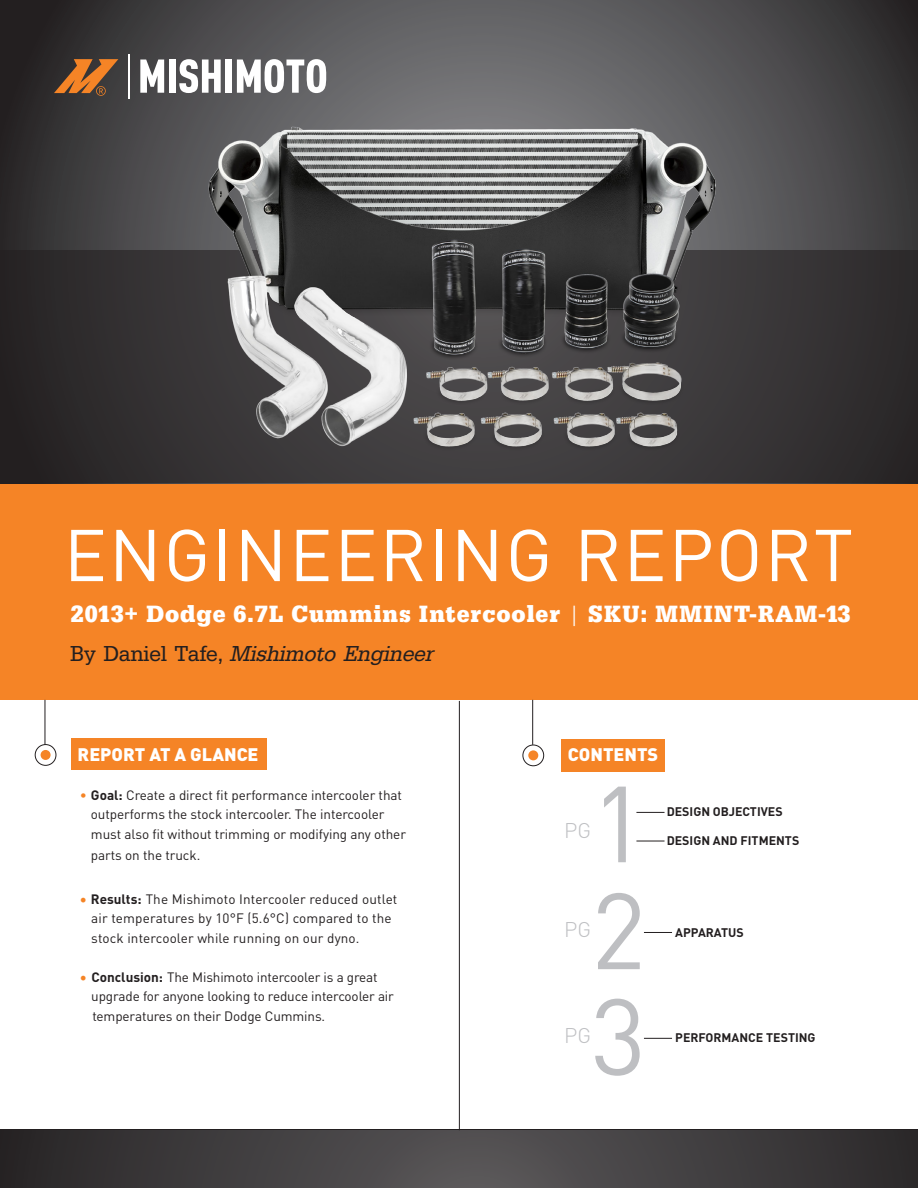
<style>
.page{position:relative;width:918px;height:1188px;background:#fff}
.page>*{position:absolute;margin:0;border:0;box-sizing:border-box;transform-origin:0 0}
.t1{font:106.2px "DIN";color:#bebfc2}
.t2{font:72px "DIN";letter-spacing:.025em;color:#fff}
.t3{font:24.45px "URW Egyptienne TOT Bol Nar";letter-spacing:.04em;color:#fff}
.t4{font:22.5px "URW Egyptienne TOT Reg Nar Obl";color:#231f20}
.t5{font:300 21px "DIN";color:#bebfc2}
.t6{font:900 18px "DIN";color:#fff}
.t7{font:13.5px/19.5px "DIN";letter-spacing:-.005em;color:#231f20}
.t8{font:700 12.3px "DIN";color:#231f20}
.s1{font-family:"URW Egyptienne TOT Reg Nar"}
.s2{color:#f58426}
.s3{font-weight:700}
.s4{font-family:"Minion Pro";font-size:18px;color:#f58426}
</style>
<div class="page">
<svg style="left:0;top:0;width:918px;height:484px;background:#3e3c3e"></svg>
<div style="left:0;top:484px;width:918px;height:216px;background:#f58426"></div>
<div style="left:0;top:251px;width:918px;height:232px;background:#2f2c2e"></div>
<svg style="left:0;top:1131px;width:918px;height:57px;background:#403e3f"></svg>
<div style="left:71px;top:738px;width:196px;height:32px;background:#f58426"></div>
<svg style="left:140px;top:60px;width:24px;height:33px"></svg>
<hr style="left:129px;top:54px;width:1px;height:44px;background:#fff">
<svg style="left:54px;top:59px;width:64px;height:37px;background:#8b582e"></svg>
<hr style="left:45px;top:700px;width:1px;height:45px;background:#231f20">
<hr style="left:532px;top:700px;width:1px;height:45px;background:#231f20">
<div style="left:41px;top:750px;width:10px;height:10px;background:#f58426;border-radius:50%"></div>
<div style="left:528px;top:750px;width:10px;height:10px;background:#f58426;border-radius:50%"></div>
<div style="left:35px;top:744px;width:21px;height:22px;border:1px solid #231f20;border-radius:50%"></div>
<div style="left:523px;top:745px;width:21px;height:21px;border:1px solid #231f20;border-radius:50%"></div>
<hr style="left:459px;top:701px;width:1px;height:429px;background:#231f20">
<svg style="left:636px;top:812px;width:29px;height:1px"></svg>
<svg style="left:636px;top:841px;width:29px;height:1px"></svg>
<svg style="left:644px;top:932px;width:28px;height:1px"></svg>
<svg style="left:644px;top:1038px;width:28px;height:1px"></svg>
<div style="left:562px;top:739px;width:103px;height:32px;background:#f58426"></div>
<img style="left:165px;top:0;width:588px;height:484px">
<p class="t2" style="left:64px;top:510px;width:791px">ENGINEERING REPORT</p>
<p class="t3" style="left:71px;top:599px;width:781px">2013+ Dodge 6.7L Cummins Intercooler <span class="s1">|</span> SKU: MMINT-RAM-13</p>
<p class="t4" style="left:70px;top:640px;width:366px"><span class="s1">By Daniel Tafe,</span> Mishimoto Engineer</p>
<p class="t6" style="left:78px;top:743px;width:182px">REPORT AT A GLANCE</p>
<p class="t7" style="left:91px;top:785px;width:317px;text-indent:-11px"><span class="s2">•</span> <span class="s3">Goal:</span> Create a direct fit performance intercooler that outperforms the stock intercooler. The intercooler must also fit without trimming or modifying any other</p>
<p class="t7" style="left:91px;top:845px;width:111px">parts on the truck.</p>
<p class="t7" style="left:91px;top:889px;width:308px;text-indent:-12px"><span class="s4">•</span> <span class="s3">Results:</span> The Mishimoto Intercooler reduced outlet air temperatures by 10°F (5.6°C) compared to the stock intercooler while running on our dyno.</p>
<p class="t7" style="left:91px;top:967px;width:304px;text-indent:-12px"><span class="s4">•</span> <span class="s3">Conclusion:</span> The Mishimoto intercooler is a great upgrade for anyone looking to reduce intercooler air temperatures on their Dodge Cummins.</p>
<p class="t6" style="left:568px;top:743px;width:92px">CONTENTS</p>
<p class="t5" style="left:564px;top:817px;width:28px">PG</p>
<p class="t1" style="left:591px;top:758px;width:57px">1</p>
<p class="t8" style="left:667px;top:804px;width:118px">DESIGN OBJECTIVES</p>
<p class="t8" style="left:667px;top:832px;width:134px">DESIGN AND FITMENTS</p>
<p class="t1" style="left:591px;top:865px;width:57px">2</p>
<p class="t1" style="left:591px;top:970px;width:57px">3</p>
<p class="t5" style="left:564px;top:917px;width:28px">PG</p>
<p class="t5" style="left:564px;top:1023px;width:28px">PG</p>
<p class="t8" style="left:675px;top:924px;width:70px">APPARATUS</p>
<p class="t8" style="left:675px;top:1030px;width:142px">PERFORMANCE TESTING</p>
</div>
